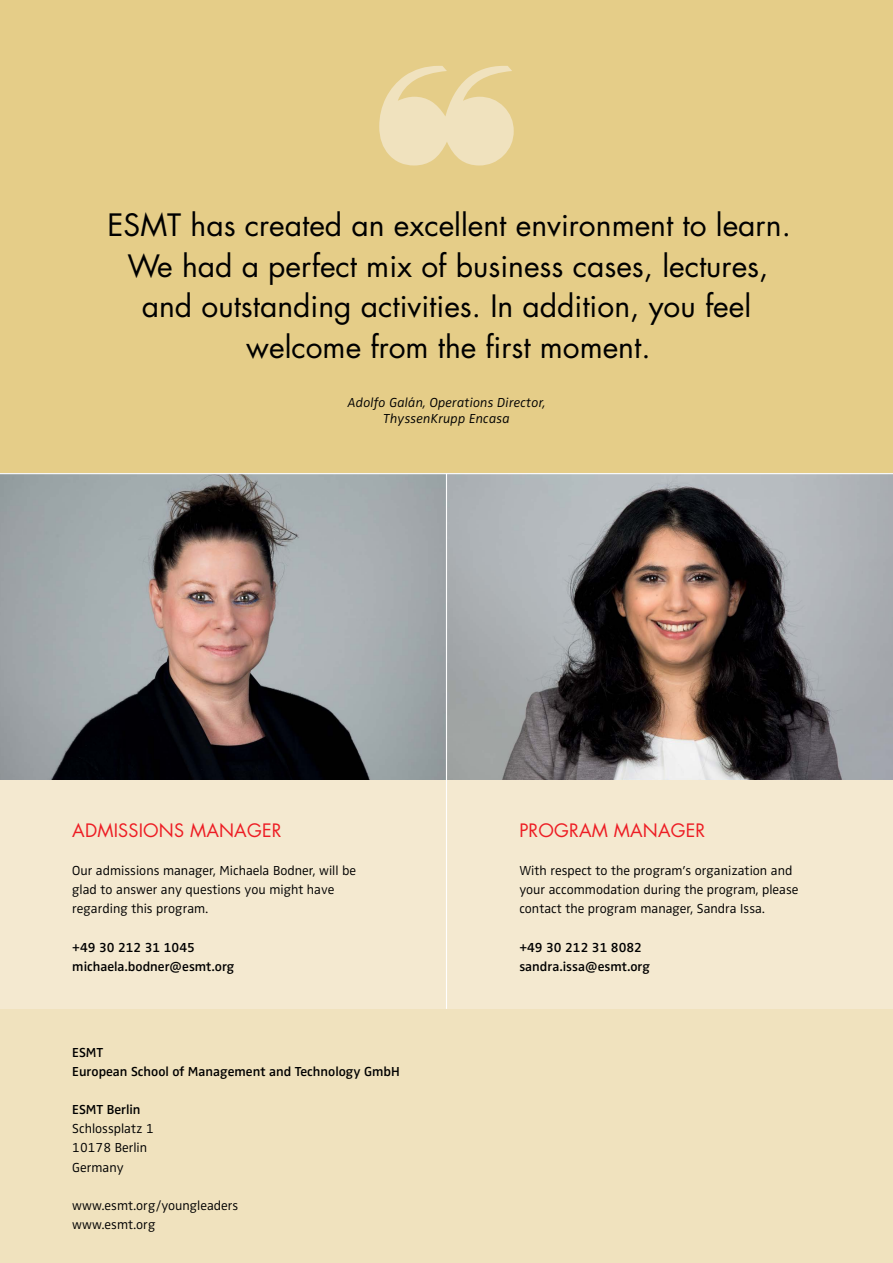
<style>
.page{position:relative;width:893px;height:1263px;background:#fff}
.page>*{position:absolute;margin:0;border:0;box-sizing:border-box;transform-origin:0 0}
.t1{font:30px/40.5px "Futura Std";color:#000;text-align:center}
.t2{font:18px "Futura Std";letter-spacing:.01em;color:#ed1d24}
.t3{font:300 13.5px/19.2px "Zwo OT";color:#000}
.t4{font:600 13.5px/19.2px "Zwo OT";color:#000}
.t5{font:italic 300 13.5px/16.2px "Zwo OT";letter-spacing:.01em;color:#000;text-align:center}
</style>
<div class="page">
<div style="left:0;top:1009px;width:893px;height:254px;background:#f0e2be"></div>
<div style="left:0;top:473px;width:893px;height:536px;background:#f4e9d0"></div>
<div style="left:0;top:0;width:893px;height:473px;background:#e5cd88"></div>
<img style="left:0;top:474px;width:893px;height:305px">
<hr style="left:446px;top:474px;width:1px;height:535px;background:#fff">
<hr style="left:0;top:473px;width:893px;height:1px;background:#fff">
<h1 class="t1" style="left:108px;top:205px;width:685px">ESMT has created an excellent environment to learn.<br>We had a perfect mix of business cases, lectures,</h1>
<h1 class="t1" style="left:142px;top:286px;width:611px">and outstanding activities. In addition, you feel welcome from the first moment.</h1>
<p class="t5" style="left:347px;top:394px;width:200px">Adolfo Galán, Operations Director,<br>ThyssenKrupp Encasa</p>
<h2 class="t2" style="left:72px;top:818px;width:211px">ADMISSIONS MANAGER</h2>
<p class="t3" style="left:72px;top:861px;width:285px">Our admissions manager, Michaela Bodner, will be glad to answer any questions you might have regarding this program.</p>
<p class="t4" style="left:72px;top:938px;width:164px">+49 30 212 31 1045 michaela.bodner@esmt.org</p>
<p class="t4" style="left:72px;top:1043px;width:329px">ESMT<br>European School of Management and Technology GmbH</p>
<p class="t4" style="left:72px;top:1100px;width:70px">ESMT Berlin</p>
<p class="t3" style="left:72px;top:1119px;width:83px">Schlossplatz 1<br>10178 Berlin<br>Germany</p>
<p class="t3" style="left:72px;top:1196px;width:168px">www.esmt.org/youngleaders www.esmt.org</p>
<h2 class="t2" style="left:519px;top:818px;width:188px">PROGRAM MANAGER</h2>
<p class="t3" style="left:519px;top:861px;width:281px">With respect to the program’s organization and your accommodation during the program, please contact the program manager, Sandra Issa.</p>
<p class="t4" style="left:519px;top:938px;width:132px">+49 30 212 31 8082 sandra.issa@esmt.org</p>
</div>
